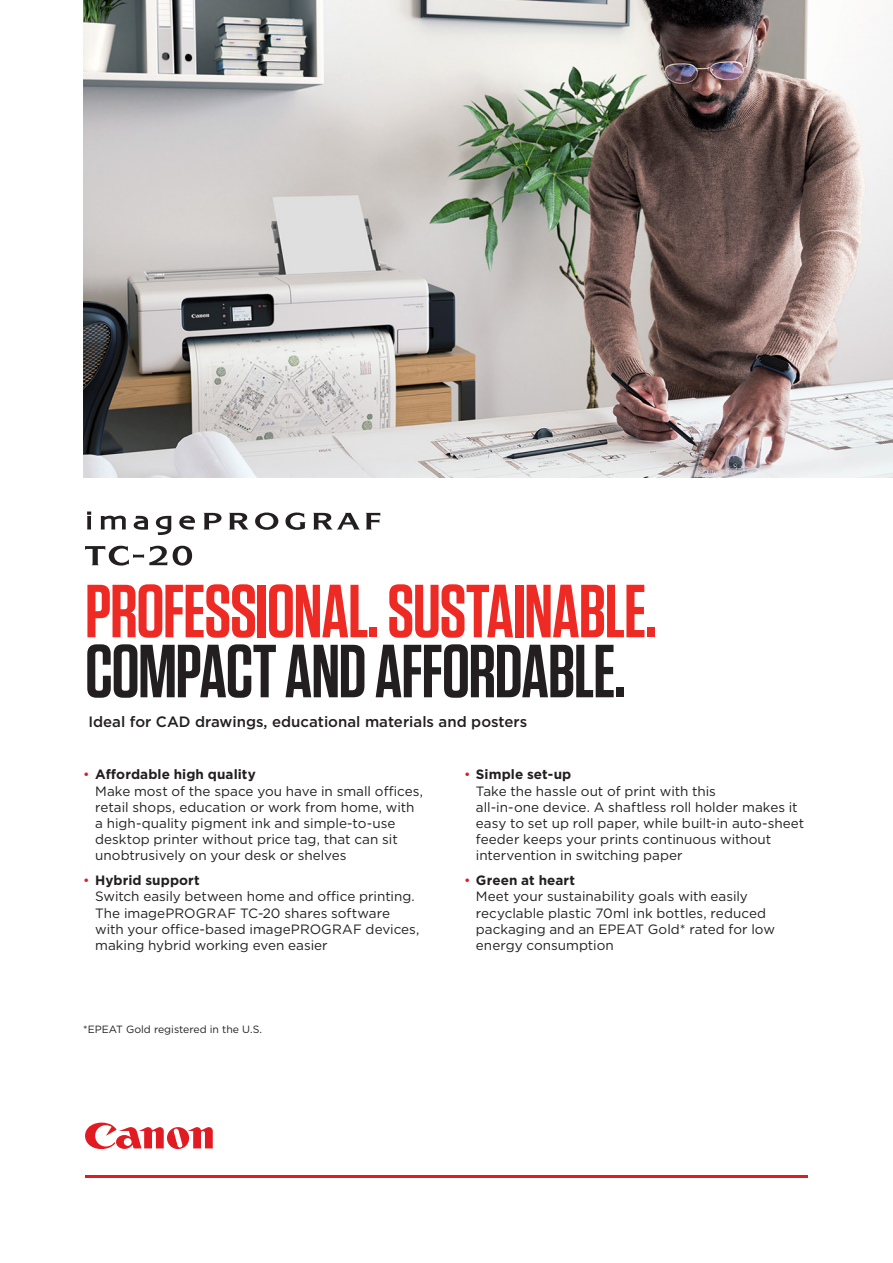
<style>
.page{position:relative;width:893px;height:1263px;background:#fff}
.page>*{position:absolute;margin:0;border:0;box-sizing:border-box;transform-origin:0 0}
.Headline{font:600 75px "Tungsten";letter-spacing:-.02em;color:#ee2a24}
.Headline-2{font:600 75px "Tungsten";letter-spacing:-.02em;color:#231f20}
.t1{font:500 15px "Gotham";color:#231f20}
.t2{font:13.5px/16.2px "Gotham";color:#231f20}
.t3{font:10.5px "Gotham";color:#231f20}
.s1{color:#e21a21}
.s2{font-weight:700}
</style>
<div class="page">
<svg style="left:85px;top:1122px;width:128px;height:28px"></svg>
<hr style="left:85px;top:1175px;width:723px;height:3px;background:#e21a21">
<img style="left:83px;top:0;width:810px;height:478px">
<svg style="left:85px;top:546px;width:82px;height:20px"></svg>
<svg style="left:173px;top:546px;width:19px;height:20px"></svg>
<svg style="left:204px;top:513px;width:18px;height:16px"></svg>
<svg style="left:229px;top:513px;width:19px;height:16px"></svg>
<svg style="left:255px;top:512px;width:23px;height:18px"></svg>
<svg style="left:285px;top:512px;width:21px;height:18px"></svg>
<svg style="left:313px;top:513px;width:67px;height:16px"></svg>
<svg style="left:87px;top:511px;width:4px;height:18px"></svg>
<svg style="left:101px;top:516px;width:25px;height:13px"></svg>
<svg style="left:134px;top:516px;width:14px;height:14px"></svg>
<svg style="left:156px;top:516px;width:15px;height:19px"></svg>
<svg style="left:179px;top:516px;width:16px;height:13px"></svg>
<p class="Headline" style="left:85px;top:572px;width:573px">PROFESSIONAL. SUSTAINABLE.</p>
<p class="Headline-2" style="left:85px;top:632px;width:542px">COMPACT AND AFFORDABLE.</p>
<p class="t1" style="left:88px;top:712px;width:440px">Ideal for CAD drawings, educational materials and posters</p>
<p class="t2" style="left:95px;top:766px;width:329px;text-indent:-12px"><span class="s1">•</span> <span class="s2">Affordable high quality<br></span>Make most of the space you have in small offices, retail shops, education or work from home, with a high-quality pigment ink and simple-to-use desktop printer without price tag, that can sit unobtrusively on your desk or shelves</p>
<p class="t2" style="left:95px;top:872px;width:326px;text-indent:-12px"><span class="s1">•</span> <span class="s2">Hybrid support<br></span>Switch easily between home and office printing.<br>The imagePROGRAF TC-20 shares software with your office-based imagePROGRAF devices, making hybrid working even easier</p>
<p class="t3" style="left:83px;top:1023px;width:180px">*EPEAT Gold registered in the U.S.</p>
<p class="t2" style="left:476px;top:766px;width:330px;text-indent:-12px"><span class="s1">•</span> <span class="s2">Simple set-up<br></span>Take the hassle out of print with this<br>all-in-one device. A shaftless roll holder makes it easy to set up roll paper, while built-in auto-sheet feeder keeps your prints continuous without intervention in switching paper</p>
<p class="t2" style="left:476px;top:872px;width:301px;text-indent:-12px"><span class="s1">•</span> <span class="s2">Green at heart<br></span>Meet your sustainability goals with easily recyclable plastic 70ml ink bottles, reduced packaging and an EPEAT Gold* rated for low energy consumption</p>
</div>
